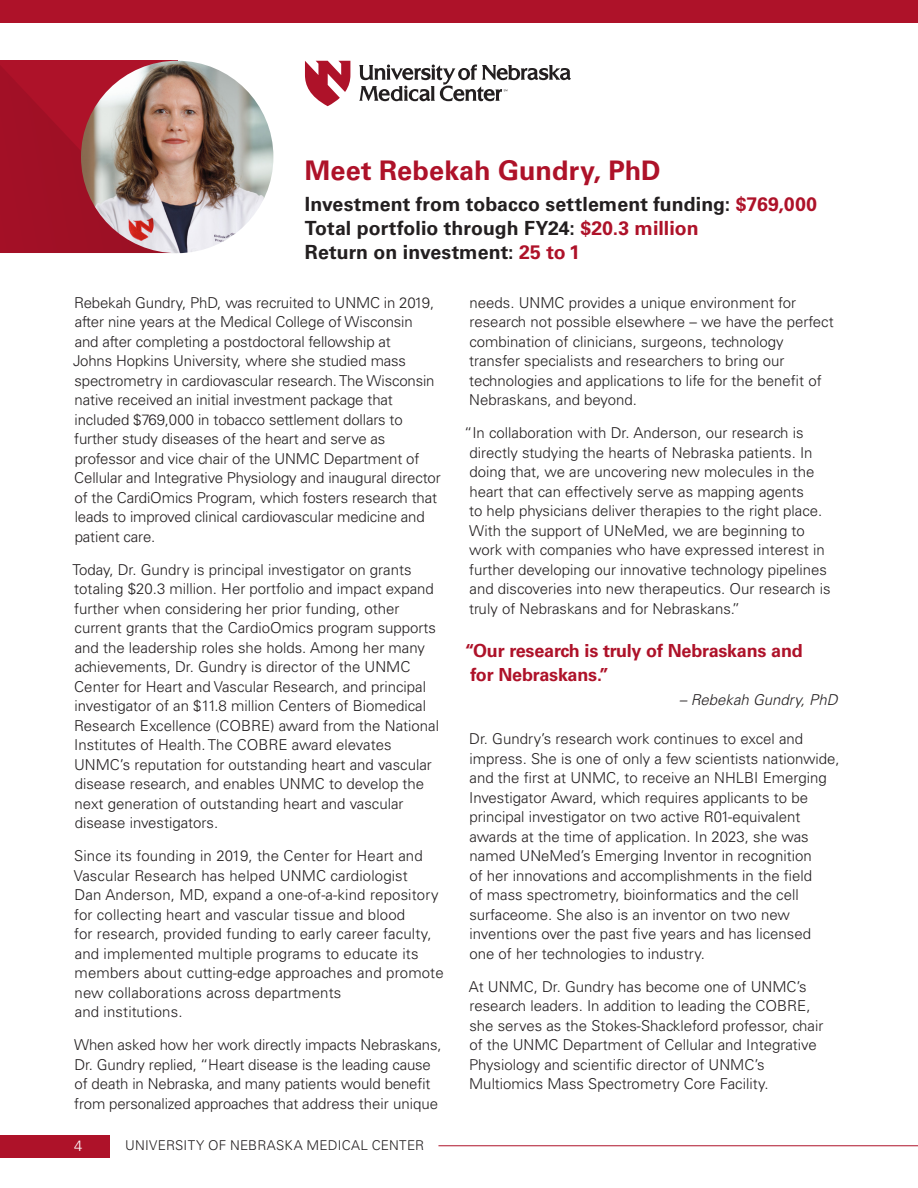
<style>
.page{position:relative;width:918px;height:1188px;background:#fff}
.page>*{position:absolute;margin:0;border:0;box-sizing:border-box;transform-origin:0 0}
.t1{font:700 27px "Univers LT Std";letter-spacing:.005em;color:#ae1229}
.t2{font:700 19.5px "Univers LT Std";letter-spacing:.005em;color:#231f20}
.t3{font:700 18px/24px "Univers LT Std";letter-spacing:-.01em;color:#ae1229}
.t4{font:300 15px/19.5px "Univers LT Std";color:#231f20}
.t5{font:italic 300 15px "Univers LT Std";color:#231f20}
.t6{font:300 15px "Univers LT Std";color:#fff}
.t7{font:300 13.5px "Univers LT Std";letter-spacing:.015em;color:#231f20}
.s1{color:#ae1229}
</style>
<div class="page">
<div style="left:0;top:1135px;width:110px;height:23px;background:#ae1229"></div>
<hr style="left:438px;top:1145px;width:480px;height:1px;background:#ae1229">
<svg style="left:0;top:61px;width:167px;height:192px;background:#a41026"></svg>
<img style="left:81px;top:61px;width:192px;height:192px;border-radius:96px">
<svg style="left:305px;top:61px;width:45px;height:45px"></svg>
<svg style="left:359px;top:65px;width:212px;height:36px"></svg>
<div style="left:0;top:0;width:918px;height:23px;background:#ae1229"></div>
<p class="t1" style="left:305px;top:155px;width:357px">Meet Rebekah Gundry, PhD</p>
<p class="t2" style="left:305px;top:192px;width:514px">Investment from tobacco settlement funding: <span class="s1">$769,000</span></p>
<p class="t2" style="left:305px;top:216px;width:395px">Total portfolio through FY24: <span class="s1">$20.3 million</span></p>
<p class="t2" style="left:305px;top:240px;width:277px">Return on investment: <span class="s1">25 to 1</span></p>
<p class="t4" style="left:73px;top:293px;width:369px">Rebekah Gundry, PhD, was recruited to UNMC in 2019, after nine years at the Medical College of Wisconsin<br>and after completing a postdoctoral fellowship at<br>Johns Hopkins University, where she studied mass spectrometry in cardiovascular research. The Wisconsin native received an initial investment package that included $769,000 in tobacco settlement dollars to further study diseases of the heart and serve as professor and vice chair of the UNMC Department of Cellular and Integrative Physiology and inaugural director of the CardiOmics Program, which fosters research that leads to improved clinical cardiovascular medicine and patient care.</p>
<p class="t4" style="left:73px;top:560px;width:368px">Today, Dr. Gundry is principal investigator on grants totaling $20.3 million. Her portfolio and impact expand further when considering her prior funding, other current grants that the CardioOmics program supports and the leadership roles she holds. Among her many achievements, Dr. Gundry is director of the UNMC Center for Heart and Vascular Research, and principal investigator of an $11.8 million Centers of Biomedical Research Excellence (COBRE) award from the National Institutes of Health. The COBRE award elevates UNMC’s reputation for outstanding heart and vascular disease research, and enables UNMC to develop the next generation of outstanding heart and vascular disease investigators.</p>
<p class="t4" style="left:74px;top:846px;width:371px">Since its founding in 2019, the Center for Heart and Vascular Research has helped UNMC cardiologist<br>Dan Anderson, MD, expand a one-of-a-kind repository for collecting heart and vascular tissue and blood<br>for research, provided funding to early career faculty, and implemented multiple programs to educate its members about cutting-edge approaches and promote new collaborations across departments<br>and institutions.</p>
<p class="t4" style="left:74px;top:1035px;width:369px">When asked how her work directly impacts Nebraskans, Dr. Gundry replied, “Heart disease is the leading cause of death in Nebraska, and many patients would benefit from personalized approaches that address their unique</p>
<p class="t4" style="left:469px;top:293px;width:366px">needs. UNMC provides a unique environment for research not possible elsewhere – we have the perfect combination of clinicians, surgeons, technology transfer specialists and researchers to bring our technologies and applications to life for the benefit of Nebraskans, and beyond.</p>
<p class="t4" style="left:469px;top:423px;width:363px;text-indent:-5px">“In collaboration with Dr. Anderson, our research is directly studying the hearts of Nebraska patients. In doing that, we are uncovering new molecules in the heart that can effectively serve as mapping agents<br>to help physicians deliver therapies to the right place.<br>With the support of UNeMed, we are beginning to work with companies who have expressed interest in further developing our innovative technology pipelines and discoveries into new therapeutics. Our research is truly of Nebraskans and for Nebraskans.”</p>
<p class="t3" style="left:471px;top:639px;width:334px;text-indent:-6px">“Our research is truly of Nebraskans and for Nebraskans.”</p>
<p class="t5" style="left:679px;top:690px;width:160px">– Rebekah Gundry, PhD</p>
<p class="t4" style="left:469px;top:729px;width:372px">Dr. Gundry’s research work continues to excel and impress. She is one of only a few scientists nationwide, and the first at UNMC, to receive an NHLBI Emerging Investigator Award, which requires applicants to be principal investigator on two active R01-equivalent awards at the time of application. In 2023, she was named UNeMed’s Emerging Inventor in recognition<br>of her innovations and accomplishments in the field<br>of mass spectrometry, bioinformatics and the cell surfaceome. She also is an inventor on two new inventions over the past five years and has licensed<br>one of her technologies to industry.</p>
<p class="t4" style="left:469px;top:977px;width:356px">At UNMC, Dr. Gundry has become one of UNMC’s research leaders. In addition to leading the COBRE, she serves as the Stokes-Shackleford professor, chair of the UNMC Department of Cellular and Integrative Physiology and scientific director of UNMC’s Multiomics Mass Spectrometry Core Facility.</p>
<p class="t6" style="left:74px;top:1137px;width:10px">4</p>
<p class="t7" style="left:125px;top:1137px;width:301px">UNIVERSITY OF NEBRASKA MEDICAL CENTER</p>
</div>
